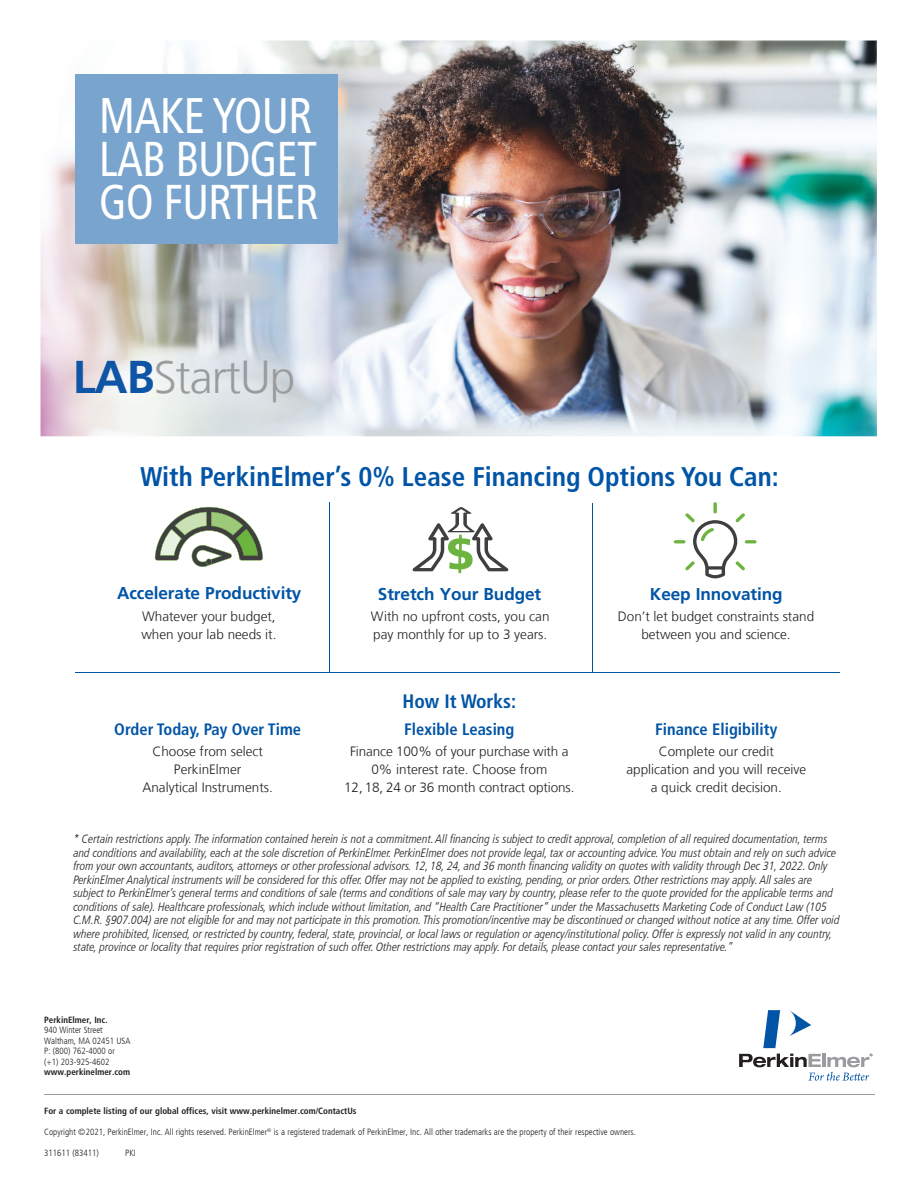
<style>
.page{position:relative;width:918px;height:1188px;background:#fff}
.page>*{position:absolute;margin:0;border:0;box-sizing:border-box;transform-origin:0 0}
.t1{font:condensed 49.95px "Frutiger LT Com";letter-spacing:-.01em;color:#fff;scale:.92 1}
.t2{font:condensed 48.9px/43.2px "Frutiger LT Com";letter-spacing:-.01em;color:#fff;scale:.92 1}
.t3{font:300 46.05px "Frutiger LT Com";letter-spacing:-.025em;color:#999b9d}
.t4{font:700 condensed 27px "Frutiger LT Com";color:#0154a6}
.t5{font:700 condensed 19.5px "Frutiger LT Com";color:#0154a6}
.t6{font:700 17.1px "Frutiger LT Com";letter-spacing:-.005em;color:#0154a6}
.t7{font:700 condensed 16.5px "Frutiger LT Com";color:#0154a6}
.t8{font:300 13.5px/18px "Frutiger LT Com";color:#231f20;text-align:center}
.t9{font:italic 300 condensed 12px/13.5px "Frutiger LT Com";color:#231f20}
.t10{font:300 condensed 9px/10.5px "Frutiger LT Com";color:#231f20}
.t11{font:700 condensed 9px "Frutiger LT Com";color:#231f20}
.s1{font-weight:700;color:#0e55a5}
</style>
<div class="page">
<img style="left:40px;top:40px;width:837px;height:396px">
<svg style="left:789px;top:1010px;width:22px;height:26px"></svg>
<svg style="left:763px;top:1010px;width:17px;height:38px"></svg>
<svg style="left:739px;top:1054px;width:133px;height:27px"></svg>
<hr style="left:44px;top:1094px;width:830px;height:1px;background:#999b9e">
<svg style="left:155px;top:507px;width:108px;height:60px"></svg>
<svg style="left:412px;top:507px;width:96px;height:66px"></svg>
<svg style="left:713px;top:502px;width:4px;height:11px"></svg>
<svg style="left:674px;top:513px;width:83px;height:65px"></svg>
<hr style="left:329px;top:502px;width:1px;height:170px;background:#0154a6">
<hr style="left:592px;top:503px;width:1px;height:170px;background:#0154a6">
<hr style="left:76px;top:672px;width:764px;height:1px;background:#0154a6">
<div style="left:76px;top:75px;width:262px;height:168px;background:#78a4cd"></div>
<h1 class="t1" style="left:99px;top:86px;width:233px">MAKE YOUR</h1>
<h2 class="t2" style="left:99px;top:138px;width:240px">LAB BUDGET<br>GO FURTHER</h2>
<h3 class="t3" style="left:73px;top:351px;width:224px"><span class="s1">LAB</span>StartUp</h3>
<h3 class="t4" style="left:140px;top:460px;width:640px">With PerkinElmer’s 0% Lease Financing Options You Can:</h3>
<h3 class="t6" style="left:117px;top:583px;width:186px">Accelerate Productivity</h3>
<h3 class="t6" style="left:378px;top:584px;width:165px">Stretch Your Budget</h3>
<h3 class="t6" style="left:650px;top:584px;width:134px">Keep Innovating</h3>
<p class="t8" style="left:141px;top:608px;width:137px;text-align:left">Whatever your budget, when your lab needs it.</p>
<p class="t8" style="left:371px;top:607px;width:180px;text-align:left">With no upfront costs, you can pay monthly for up to 3 years.</p>
<p class="t8" style="left:618px;top:607px;width:198px">Don’t let budget constraints stand between you and science.</p>
<h3 class="t7" style="left:114px;top:720px;width:188px">Order Today, Pay Over Time</h3>
<p class="t8" style="left:142px;top:743px;width:132px">Choose from select<br>PerkinElmer<br>Analytical Instruments.</p>
<h3 class="t5" style="left:403px;top:690px;width:115px">How It Works:</h3>
<h3 class="t7" style="left:404px;top:719px;width:112px">Flexible Leasing</h3>
<p class="t8" style="left:344px;top:743px;width:232px">Finance 100% of your purchase with a<br>0% interest rate. Choose from<br>12, 18, 24 or 36 month contract options.</p>
<h3 class="t7" style="left:655px;top:719px;width:124px">Finance Eligibility</h3>
<p class="t8" style="left:626px;top:743px;width:181px">Complete our credit application and you will receive a quick credit decision.</p>
<p class="t9" style="left:73px;top:832px;width:768px">* Certain restrictions apply. The information contained herein is not a commitment. All financing is subject to credit approval, completion of all required documentation, terms and conditions and availability, each at the sole discretion of PerkinElmer. PerkinElmer does not provide legal, tax or accounting advice. You must obtain and rely on such advice from your own accountants, auditors, attorneys or other professional advisors. 12, 18, 24, and 36 month financing validity on quotes with validity through Dec 31, 2022. Only PerkinElmer Analytical instruments will be considered for this offer. Offer may not be applied to existing, pending, or prior orders. Other restrictions may apply. All sales are subject to PerkinElmer’s general terms and conditions of sale (terms and conditions of sale may vary by country, please refer to the quote provided for the applicable terms and conditions of sale). Healthcare professionals, which include without limitation, and “Health Care Practitioner” under the Massachusetts Marketing Code of Conduct Law (105<br>C.M.R. §907.004) are not eligible for and may not participate in this promotion. This promotion/incentive may be discontinued or changed without notice at any time. Offer void where prohibited, licensed, or restricted by country, federal, state, provincial, or local laws or regulation or agency/institutional policy. Offer is expressly not valid in any country, state, province or locality that requires prior registration of such offer. Other restrictions may apply. For details, please contact your sales representative.”</p>
<p class="t11" style="left:44px;top:1014px;width:65px">PerkinElmer, Inc.</p>
<p class="t10" style="left:44px;top:1025px;width:88px">940 Winter Street<br>Waltham, MA 02451 USA<br>P: (800) 762-4000 or (+1) 203-925-4602</p>
<p class="t11" style="left:44px;top:1067px;width:87px">www.perkinelmer.com</p>
<p class="t11" style="left:44px;top:1105px;width:314px">For a complete listing of our global offices, visit www.perkinelmer.com/ContactUs</p>
<p class="t10" style="left:44px;top:1126px;width:593px">Copyright © 2021, PerkinElmer, Inc. All rights reserved. PerkinElmer<sup>®</sup> is a registered trademark of PerkinElmer, Inc. All other trademarks are the property of their respective owners.</p>
<p class="t10" style="left:44px;top:1147px;width:56px">311611 (83411)</p>
<p class="t10" style="left:125px;top:1147px;width:12px">PKI</p>
</div>
